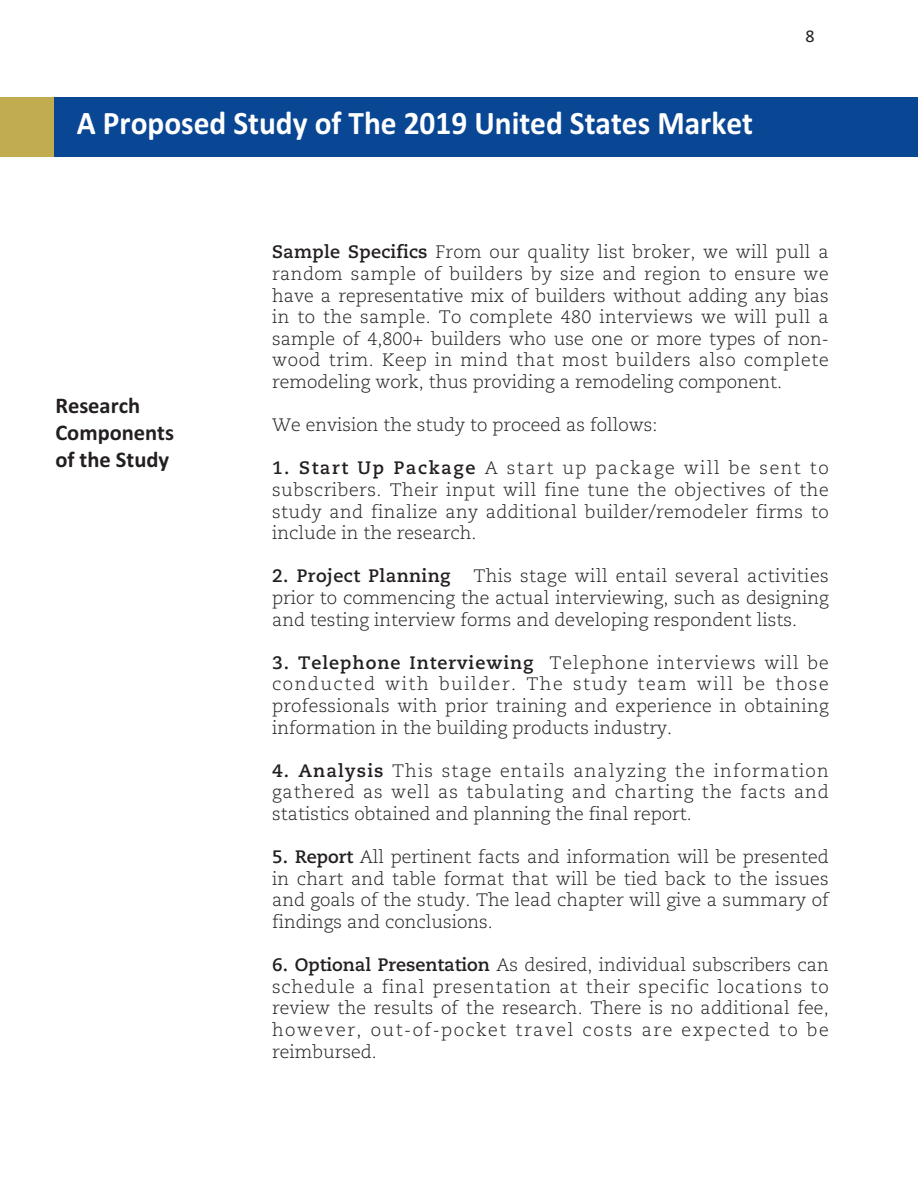
<style>
.page{position:relative;width:918px;height:1188px;background:#fff}
.page>*{position:absolute;margin:0;border:0;box-sizing:border-box;transform-origin:0 0}
.t1{font:700 33px "Calibri";color:#fff;scale:.95 1}
.t2{font:700 22.5px/27px "Calibri";color:#231f20}
.t3{font:300 18px/21.6px "Caecilia LT Std";color:#231f20;text-align:justify}
.t4{font:700 18px "Caecilia LT Std";letter-spacing:.025em;color:#231f20}
.t5{font:18px "Calibri";color:#231f20}
.s1{font-weight:700}
</style>
<div class="page">
<div style="left:54px;top:97px;width:864px;height:59px;background:#094694"></div>
<div style="left:0;top:97px;width:54px;height:59px;background:#c1ac4f"></div>
<h1 class="t1" style="left:77px;top:103px;width:713px">A Proposed Study of The 2019 United States Market</h1>
<p class="t5" style="left:805px;top:25px;width:11px">8</p>
<p class="t2" style="left:55px;top:391px;width:120px">research<br>Components of the Study</p>
<p class="t3" style="left:272px;top:243px;width:558px"><span class="s1">Sample Specifics</span> From our quality list broker, we will pull a random sample of builders by size and region to ensure we have a representative mix of builders without adding any bias in to the sample. To complete 480 interviews we will pull a sample of 4,800+ builders who use one or more types of non&shy;wood trim. Keep in mind that most builders also complete remodeling work, thus providing a remodeling component.</p>
<p class="t3" style="left:272px;top:416px;width:387px">We envision the study to proceed as follows:</p>
<p class="t3" style="left:272px;top:459px;width:558px"><span class="s1">1. Start Up Package</span> A start up package will be sent to subscribers. Their input will fine tune the objectives of the study and finalize any additional builder/remodeler firms to include in the research.</p>
<p class="t4" style="left:272px;top:568px;width:180px">2. Project Planning</p>
<p class="t3" style="left:272px;top:567px;width:558px;text-indent:201px">This stage will entail several activities prior to commencing the actual interviewing, such as designing and testing interview forms and developing respondent lists.</p>
<p class="t3" style="left:272px;top:653px;width:558px"><span class="s1">3. Telephone Interviewing</span> Telephone interviews will be conducted with builder. The study team will be those professionals with prior training and experience in obtaining information in the building products industry.</p>
<p class="t3" style="left:272px;top:761px;width:558px"><span class="s1">4. Analysis</span> This stage entails analyzing the information gathered as well as tabulating and charting the facts and statistics obtained and planning the final report.</p>
<p class="t3" style="left:272px;top:848px;width:558px"><span class="s1">5. Report</span> All pertinent facts and information will be presented in chart and table format that will be tied back to the issues and goals of the study. The lead chapter will give a summary of findings and conclusions.</p>
<p class="t3" style="left:272px;top:956px;width:558px"><span class="s1">6. Optional Presentation</span> As desired, individual subscribers can schedule a final presentation at their specific locations to review the results of the research. There is no additional fee, however, out-of-pocket travel costs are expected to be reimbursed.</p>
</div>
